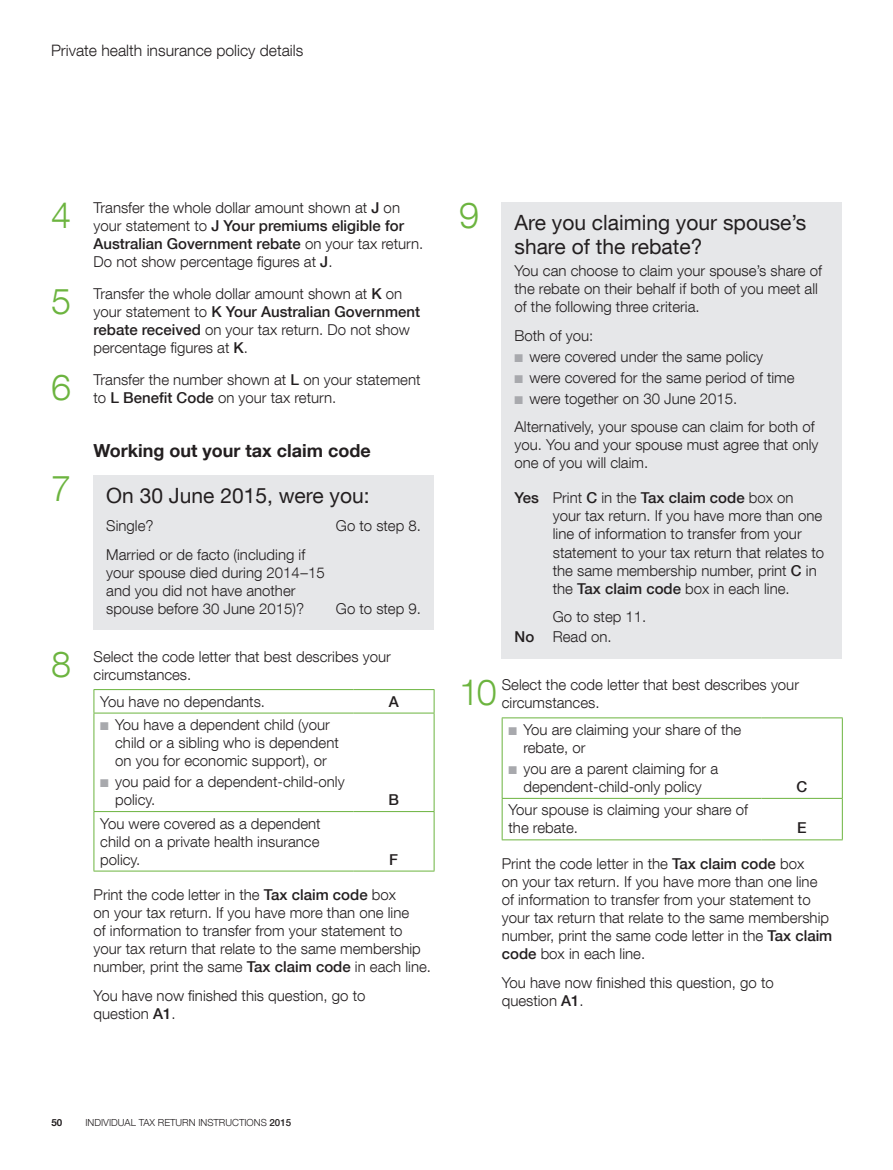
<style>
.page{position:relative;width:893px;height:1170px;background:#fff}
.page>*{position:absolute;margin:0;border:0;box-sizing:border-box;transform-origin:0 0}
.TP_-_large_numbers{font:300 36px "Helvetica Neue LT Com";color:#6cb43f}
.TP_-_Intro_question{font:21px/24px "Helvetica Neue LT Com";color:#231f20}
.TP_-_Question_subhea{font:700 18px "Helvetica Neue LT Com";color:#231f20}
.Page_header{font:300 15.75px "Helvetica Neue LT Com";color:#231f20}
.TP_-_Body{font:300 15px/18px "Helvetica Neue LT Com";color:#231f20}
.TP_-_Bullet_1{font:300 15px/18px "Helvetica Neue LT Com";color:#231f20}
.TP_-_Body_no_space_a{font:300 15px/18px "Helvetica Neue LT Com";color:#231f20}
.TP_-_Bullet_1_space{font:300 15px "Helvetica Neue LT Com";color:#231f20}
.TP_-_Body-2{font:500 15px "Helvetica Neue LT Com";color:#231f20}
.TP_-_Table_body_cent{font:500 15px "Helvetica Neue LT Com";color:#231f20}
.t1{font:300 9.75px "Helvetica Neue LT Com";color:#231f20}
.t2{font:700 9.75px "Helvetica Neue LT Com";color:#231f20}
.s1{font-weight:500}
.s2{color:#a8a9ad}
</style>
<div class="page">
<div style="left:502px;top:202px;width:340px;height:456px;background:#e6e7e9"></div>
<hr style="left:502px;top:717px;width:259px;height:1px;background:#6cb43f">
<hr style="left:502px;top:718px;width:1px;height:80px;background:#6cb43f">
<hr style="left:761px;top:717px;width:82px;height:1px;background:#6cb43f">
<hr style="left:842px;top:718px;width:1px;height:80px;background:#6cb43f">
<hr style="left:502px;top:798px;width:259px;height:1px;background:#6cb43f">
<hr style="left:502px;top:798px;width:1px;height:41px;background:#6cb43f">
<hr style="left:761px;top:798px;width:82px;height:1px;background:#6cb43f">
<hr style="left:842px;top:798px;width:1px;height:41px;background:#6cb43f">
<hr style="left:502px;top:839px;width:259px;height:1px;background:#6cb43f">
<hr style="left:761px;top:839px;width:82px;height:1px;background:#6cb43f">
<div style="left:94px;top:475px;width:340px;height:154px;background:#e6e7e9"></div>
<hr style="left:94px;top:689px;width:259px;height:1px;background:#6cb43f">
<svg style="left:94px;top:690px;width:1px;height:22px"></svg>
<hr style="left:353px;top:689px;width:81px;height:1px;background:#6cb43f">
<svg style="left:434px;top:690px;width:1px;height:22px"></svg>
<hr style="left:94px;top:712px;width:259px;height:1px;background:#6cb43f">
<hr style="left:94px;top:713px;width:1px;height:98px;background:#6cb43f">
<hr style="left:353px;top:712px;width:81px;height:1px;background:#6cb43f">
<hr style="left:434px;top:713px;width:1px;height:98px;background:#6cb43f">
<hr style="left:94px;top:811px;width:259px;height:1px;background:#6cb43f">
<hr style="left:94px;top:811px;width:1px;height:59px;background:#6cb43f">
<hr style="left:353px;top:811px;width:81px;height:1px;background:#6cb43f">
<hr style="left:434px;top:811px;width:1px;height:59px;background:#6cb43f">
<hr style="left:94px;top:870px;width:259px;height:1px;background:#6cb43f">
<hr style="left:353px;top:870px;width:81px;height:1px;background:#6cb43f">
<p class="Page_header" style="left:51px;top:41px;width:254px">Private health insurance policy details</p>
<p class="TP_-_large_numbers" style="left:51px;top:193px;width:22px">4</p>
<p class="TP_-_Body" style="left:94px;top:198px;width:331px">Transfer the whole dollar amount shown at <span class="s1">J</span> on your statement to <span class="s1">J Your premiums eligible for Australian Government rebate</span> on your tax return.<br>Do not show percentage figures at <span class="s1">J</span>.</p>
<p class="TP_-_large_numbers" style="left:51px;top:279px;width:22px">5</p>
<p class="TP_-_Body" style="left:94px;top:284px;width:328px">Transfer the whole dollar amount shown at <span class="s1">K</span> on your statement to <span class="s1">K Your Australian Government rebate received</span> on your tax return. Do not show percentage figures at <span class="s1">K</span>.</p>
<p class="TP_-_large_numbers" style="left:51px;top:365px;width:22px">6</p>
<p class="TP_-_Body" style="left:94px;top:370px;width:329px">Transfer the number shown at <span class="s1">L</span> on your statement to <span class="s1">L Benefit Code</span> on your tax return.</p>
<p class="TP_-_Question_subhea" style="left:94px;top:439px;width:279px">Working out your tax claim code</p>
<p class="TP_-_large_numbers" style="left:51px;top:466px;width:22px">7</p>
<p class="TP_-_Intro_question" style="left:106px;top:483px;width:265px">On 30 June 2015, were you:</p>
<p class="TP_-_Body" style="left:106px;top:516px;width:49px">Single?</p>
<p class="TP_-_Body" style="left:336px;top:516px;width:87px">Go to step 8.</p>
<p class="TP_-_Body" style="left:106px;top:545px;width:220px">Married or de facto (including if your spouse died during 2014–15 and you did not have another spouse before 30 June 2015)?</p>
<p class="TP_-_Body" style="left:336px;top:599px;width:87px">Go to step 9.</p>
<p class="TP_-_large_numbers" style="left:51px;top:642px;width:22px">8</p>
<p class="TP_-_Body_no_space_a" style="left:94px;top:647px;width:299px">Select the code letter that best describes your circumstances.</p>
<p class="TP_-_Body" style="left:100px;top:692px;width:166px">You have no dependants.</p>
<p class="TP_-_Table_body_cent" style="left:389px;top:692px;width:12px">A</p>
<p class="TP_-_Bullet_1" style="left:115px;top:715px;width:225px;text-indent:-15px"><span class="s2">■</span> You have a dependent child (your child or a sibling who is dependent on you for economic support), or</p>
<p class="TP_-_Bullet_1" style="left:115px;top:772px;width:231px;text-indent:-15px"><span class="s2">■</span> you paid for a dependent-child-only policy.</p>
<p class="TP_-_Table_body_cent" style="left:388px;top:790px;width:12px">B</p>
<p class="TP_-_Body" style="left:100px;top:814px;width:222px;text-align:justify">You were covered as a dependent child on a private health insurance policy.</p>
<p class="TP_-_Table_body_cent" style="left:389px;top:850px;width:10px">F</p>
<p class="TP_-_Body" style="left:94px;top:885px;width:339px">Print the code letter in the <span class="s1">Tax claim code</span> box<br>on your tax return. If you have more than one line<br>of information to transfer from your statement to your tax return that relate to the same membership number, print the same <span class="s1">Tax claim code</span> in each line.</p>
<p class="TP_-_Body" style="left:94px;top:986px;width:273px">You have now finished this question, go to question <span class="s1">A1</span>.</p>
<p class="TP_-_large_numbers" style="left:459px;top:193px;width:22px">9</p>
<p class="TP_-_Intro_question" style="left:514px;top:210px;width:293px">Are you claiming your spouse’s share of the rebate?</p>
<p class="TP_-_Body" style="left:514px;top:261px;width:309px">You can choose to claim your spouse’s share of the rebate on their behalf if both of you meet all of the following three criteria.</p>
<p class="TP_-_Body_no_space_a" style="left:514px;top:326px;width:80px">Both of you:</p>
<p class="TP_-_Bullet_1" style="left:514px;top:347px;width:250px"><span class="s2">■</span> were covered under the same policy</p>
<p class="TP_-_Bullet_1" style="left:514px;top:368px;width:281px"><span class="s2">■</span> were covered for the same period of time</p>
<p class="TP_-_Bullet_1_space" style="left:514px;top:389px;width:224px"><span class="s2">■</span> were together on 30 June 2015.</p>
<p class="TP_-_Body" style="left:514px;top:418px;width:305px">Alternatively, your spouse can claim for both of you. You and your spouse must agree that only one of you will claim.</p>
<p class="TP_-_Body-2" style="left:514px;top:488px;width:26px">Yes</p>
<p class="TP_-_Body" style="left:553px;top:489px;width:273px">Print <span class="s1">C</span> in the <span class="s1">Tax claim code</span> box on your tax return. If you have more than one line of information to transfer from your statement to your tax return that relates to the same membership number, print <span class="s1">C</span> in the <span class="s1">Tax claim code</span> box in each line.</p>
<p class="TP_-_Body" style="left:553px;top:607px;width:95px">Go to step 11.</p>
<p class="TP_-_Body-2" style="left:514px;top:628px;width:21px">No</p>
<p class="TP_-_Body" style="left:553px;top:627px;width:60px">Read on.</p>
<p class="TP_-_large_numbers" style="left:459px;top:670px;width:39px">10</p>
<p class="TP_-_Body_no_space_a" style="left:502px;top:675px;width:299px">Select the code letter that best describes your circumstances.</p>
<p class="TP_-_Bullet_1" style="left:523px;top:720px;width:219px;text-indent:-15px"><span class="s2">■</span> You are claiming your share of the rebate, or</p>
<p class="TP_-_Bullet_1" style="left:508px;top:759px;width:211px;text-align:center"><span class="s2">■</span> you are a parent claiming for a dependent-child-only policy</p>
<p class="TP_-_Table_body_cent" style="left:796px;top:777px;width:12px">C</p>
<p class="TP_-_Body" style="left:508px;top:800px;width:241px">Your spouse is claiming your share of the rebate.</p>
<p class="TP_-_Table_body_cent" style="left:797px;top:819px;width:11px">E</p>
<p class="TP_-_Body" style="left:502px;top:854px;width:332px">Print the code letter in the <span class="s1">Tax claim code</span> box<br>on your tax return. If you have more than one line of information to transfer from your statement to your tax return that relate to the same membership number, print the same code letter in the <span class="s1">Tax claim code</span> box in each line.</p>
<p class="TP_-_Body" style="left:502px;top:972px;width:273px">You have now finished this question, go to question <span class="s1">A1</span>.</p>
<p class="t2" style="left:51px;top:1115px;width:12px">50</p>
<p class="t1" style="left:85px;top:1116px;width:207px">INDIVIDUAL TAX RETURN INSTRUCTIONS <span class="s1">2015</span></p>
</div>
